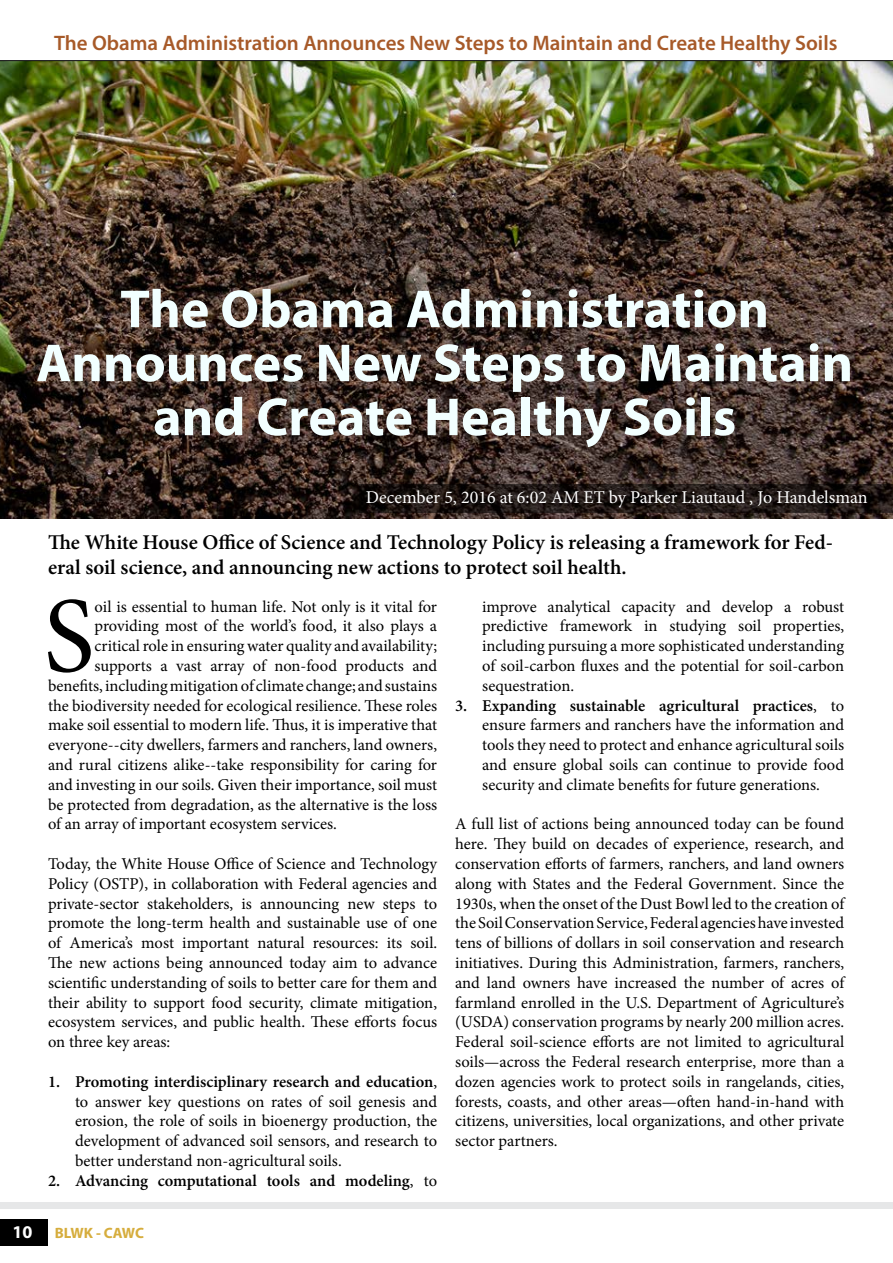
<style>
.page{position:relative;width:893px;height:1263px;background:#fff}
.page>*{position:absolute;margin:0;border:0;box-sizing:border-box;transform-origin:0 0}
.t1{font:107.85px "Minion Pro";color:#000}
.t2{font:700 54px/54px "Myriad Pro";color:#f2ffff;text-align:center}
.t3{font:600 21px/25.2px "Minion Pro";color:#000}
.t4{font:600 21px "Myriad Pro";color:#a75a29}
.t5{font:18px "Minion Pro";letter-spacing:-.005em;color:#fff}
.t6{font:16.5px/19.8px "Minion Pro";color:#000;text-align:justify}
.t7{font:600 16.5px "Minion Pro";color:#000}
.t8{font:700 15px "Myriad Pro";letter-spacing:-.005em;color:#d6ad3d}
.s1{font-weight:600}
.s2{font-weight:400}
.s3{font-size:18px;color:#fff}
</style>
<div class="page">
<img style="left:0;top:61px;width:893px;height:457px">
<svg style="left:0;top:60px;width:893px;height:1px"></svg>
<div style="left:0;top:1219px;width:47px;height:26px;background:#000"></div>
<div style="left:0;top:1203px;width:893px;height:6px;background:#e6e7e8"></div>
<svg style="left:359px;top:484px;width:534px;height:28px;background:#1d1614"></svg>
<p class="t4" style="left:54px;top:29px;width:785px">The Obama Administration Announces New Steps to Maintain and Create Healthy Soils</p>
<h2 class="t2" style="left:36px;top:280px;width:818px">The Obama Administration<br>Announces New Steps to Maintain and Create Healthy Soils</h2>
<p class="t5" style="left:366px;top:486px;width:503px">December 5, 2016 at 6:02 AM ET by Parker Liautaud , Jo Handelsman</p>
<p class="t3" style="left:48px;top:529px;width:787px">The White House Office of Science and Technology Policy is releasing a framework for Fed&shy;eral soil science, and announcing new actions to protect soil health.</p>
<h1 class="t1" style="left:43px;top:564px;width:53px">S</h1>
<p class="t6" style="left:95px;top:596px;width:344px">oil is essential to human life. Not only is it vital for</p>
<p class="t6" style="left:95px;top:616px;width:344px">providing most of the world’s food, it also plays a</p>
<p class="t6" style="left:95px;top:636px;width:344px">critical role in ensuring water quality and availability;</p>
<p class="t6" style="left:95px;top:656px;width:344px">supports a vast array of non-food products and</p>
<p class="t6" style="left:48px;top:676px;width:391px">benefits, including mitigation of climate change; and sustains</p>
<p class="t6" style="left:48px;top:695px;width:391px">the biodiversity needed for ecological resilience. These roles</p>
<p class="t6" style="left:48px;top:715px;width:391px">make soil essential to modern life. Thus, it is imperative that</p>
<p class="t6" style="left:48px;top:735px;width:391px">everyone--city dwellers, farmers and ranchers, land owners,</p>
<p class="t6" style="left:48px;top:755px;width:391px">and rural citizens alike--take responsibility for caring for</p>
<p class="t6" style="left:48px;top:775px;width:391px">and investing in our soils. Given their importance, soil must</p>
<p class="t6" style="left:48px;top:794px;width:391px">be protected from degradation, as the alternative is the loss</p>
<p class="t6" style="left:48px;top:814px;width:290px">of an array of important ecosystem services.</p>
<p class="t6" style="left:48px;top:854px;width:391px">Today, the White House Office of Science and Technology Policy (OSTP), in collaboration with Federal agencies and private-sector stakeholders, is announcing new steps to promote the long-term health and sustainable use of one of America’s most important natural resources: its soil.<br>The new actions being announced today aim to advance scientific understanding of soils to better care for them and their ability to support food security, climate mitigation, ecosystem services, and public health. These efforts focus on three key areas:</p>
<p class="t6" style="left:75px;top:1072px;width:364px;text-indent:-27px"><span class="s1">1. Promoting interdisciplinary research and education</span>, to answer key questions on rates of soil genesis and erosion, the role of soils in bioenergy production, the development of advanced soil sensors, and research to better understand non-agricultural soils.</p>
<p class="t7" style="left:48px;top:1169px;width:391px">2. Advancing computational tools and modeling<span class="s2">, to</span></p>
<p class="t8" style="left:13px;top:1223px;width:133px"><span class="s3">10</span> BLWK - CAWC</p>
<p class="t6" style="left:482px;top:596px;width:364px">improve analytical capacity and develop a robust predictive framework in studying soil properties, including pursuing a more sophisticated understanding of soil-carbon fluxes and the potential for soil-carbon sequestration.</p>
<p class="t6" style="left:482px;top:695px;width:364px;text-indent:-27px"><span class="s1">3. Expanding sustainable agricultural practices</span>, to ensure farmers and ranchers have the information and tools they need to protect and enhance agricultural soils and ensure global soils can continue to provide food security and climate benefits for future generations.</p>
<p class="t6" style="left:455px;top:814px;width:391px">A full list of actions being announced today can be found here. They build on decades of experience, research, and conservation efforts of farmers, ranchers, and land owners along with States and the Federal Government. Since the 1930s, when the onset of the Dust Bowl led to the creation of the Soil Conservation Service, Federal agencies have invested tens of billions of dollars in soil conservation and research initiatives. During this Administration, farmers, ranchers, and land owners have increased the number of acres of farmland enrolled in the U.S. Department of Agriculture’s (USDA) conservation programs by nearly 200 million acres.<br>Federal soil-science efforts are not limited to agricultural soils—across the Federal research enterprise, more than a dozen agencies work to protect soils in rangelands, cities, forests, coasts, and other areas—often hand-in-hand with citizens, universities, local organizations, and other private sector partners.</p>
</div>
